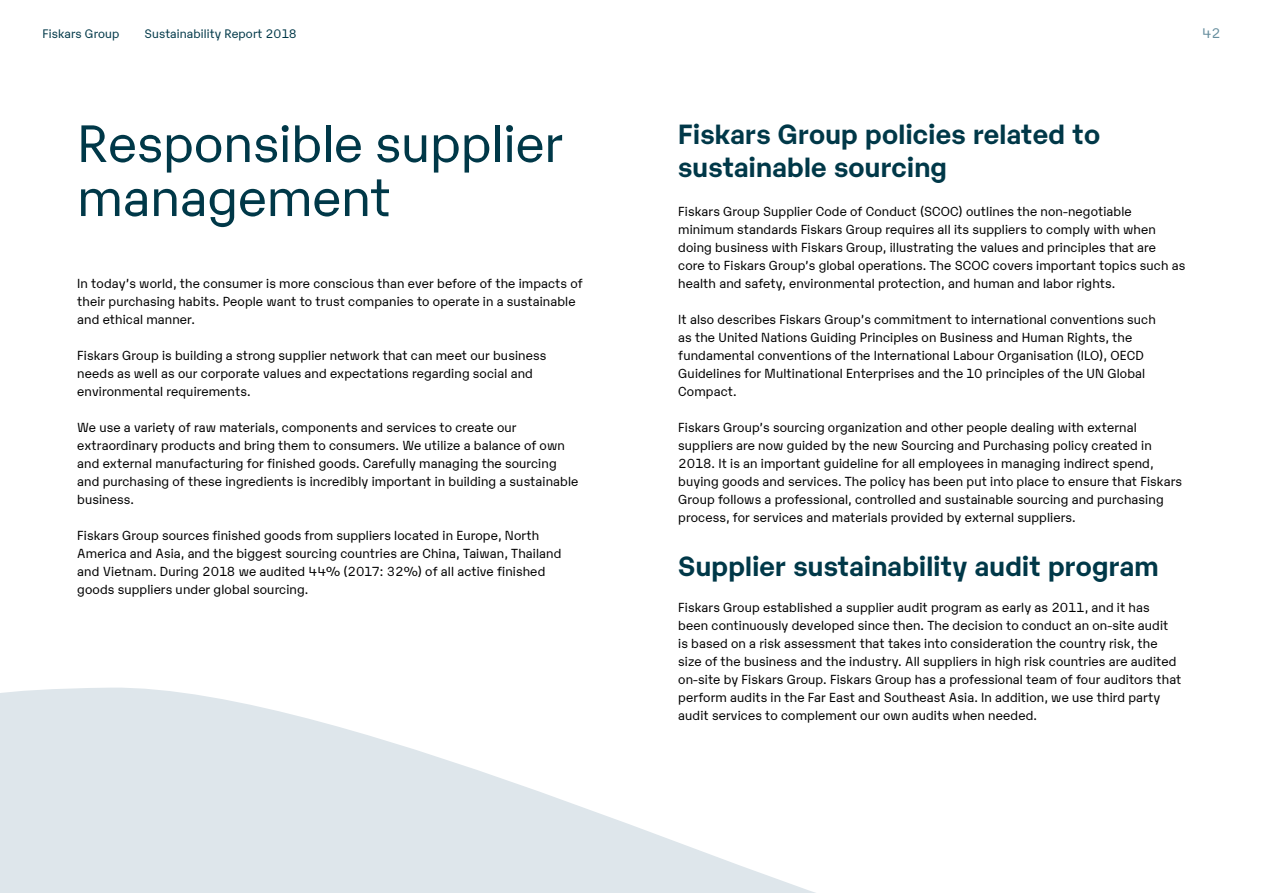
<style>
.page{position:relative;width:1263px;height:893px;background:#fff}
.page>*{position:absolute;margin:0;border:0;box-sizing:border-box;transform-origin:0 0}
.t1{font:51px/54px "Karelia";color:#003848}
.t2{font:700 27px/33px "Karelia";letter-spacing:.01em;color:#003848}
.t3{font:13.5px "Karelia";color:#658d9d}
.t4{font:12.75px/18px "Karelia";letter-spacing:.01em;color:#000}
.t5{font:12px "Karelia";letter-spacing:.01em;color:#003848}
</style>
<div class="page">
<svg style="left:0;top:687px;width:816px;height:206px;fill:#dee6eb"></svg>
<p class="t5" style="left:43px;top:25px;width:78px">Fiskars Group</p>
<p class="t5" style="left:145px;top:25px;width:154px">Sustainability Report 2018</p>
<p class="t3" style="left:1202px;top:24px;width:20px">42</p>
<h1 class="t1" style="left:77px;top:113px;width:487px">Responsible supplier management</h1>
<p class="t4" style="left:77px;top:273px;width:507px">In today’s world, the consumer is more conscious than ever before of the impacts of their purchasing habits. People want to trust companies to operate in a sustainable and ethical manner.</p>
<p class="t4" style="left:77px;top:346px;width:470px">Fiskars Group is building a strong supplier network that can meet our business needs as well as our corporate values and expectations regarding social and environmental requirements.</p>
<p class="t4" style="left:77px;top:418px;width:503px">We use a variety of raw materials, components and services to create our extraordinary products and bring them to consumers. We utilize a balance of own and external manufacturing for finished goods. Carefully managing the sourcing and purchasing of these ingredients is incredibly important in building a sustainable business.</p>
<p class="t4" style="left:77px;top:526px;width:486px">Fiskars Group sources finished goods from suppliers located in Europe, North America and Asia, and the biggest sourcing countries are China, Taiwan, Thailand and Vietnam. During 2018 we audited 44% (2017: 32%) of all active finished goods suppliers under global sourcing.</p>
<h2 class="t2" style="left:678px;top:116px;width:423px">Fiskars Group policies related to sustainable sourcing</h2>
<p class="t4" style="left:678px;top:201px;width:508px">Fiskars Group Supplier Code of Conduct (SCOC) outlines the non-negotiable minimum standards Fiskars Group requires all its suppliers to comply with when doing business with Fiskars Group, illustrating the values and principles that are core to Fiskars Group’s global operations. The SCOC covers important topics such as health and safety, environmental protection, and human and labor rights.</p>
<p class="t4" style="left:678px;top:310px;width:479px">It also describes Fiskars Group’s commitment to international conventions such as the United Nations Guiding Principles on Business and Human Rights, the fundamental conventions of the International Labour Organisation (ILO), OECD Guidelines for Multinational Enterprises and the 10 principles of the UN Global Compact.</p>
<p class="t4" style="left:678px;top:418px;width:505px">Fiskars Group’s sourcing organization and other people dealing with external suppliers are now guided by the new Sourcing and Purchasing policy created in 2018. It is an important guideline for all employees in managing indirect spend, buying goods and services. The policy has been put into place to ensure that Fiskars Group follows a professional, controlled and sustainable sourcing and purchasing process, for services and materials provided by external suppliers.</p>
<h2 class="t2" style="left:678px;top:548px;width:482px">Supplier sustainability audit program</h2>
<p class="t4" style="left:678px;top:597px;width:505px">Fiskars Group established a supplier audit program as early as 2011, and it has been continuously developed since then. The decision to conduct an on-site audit<br>is based on a risk assessment that takes into consideration the country risk, the size of the business and the industry. All suppliers in high risk countries are audited on-site by Fiskars Group. Fiskars Group has a professional team of four auditors that perform audits in the Far East and Southeast Asia. In addition, we use third party audit services to complement our own audits when needed.</p>
</div>
